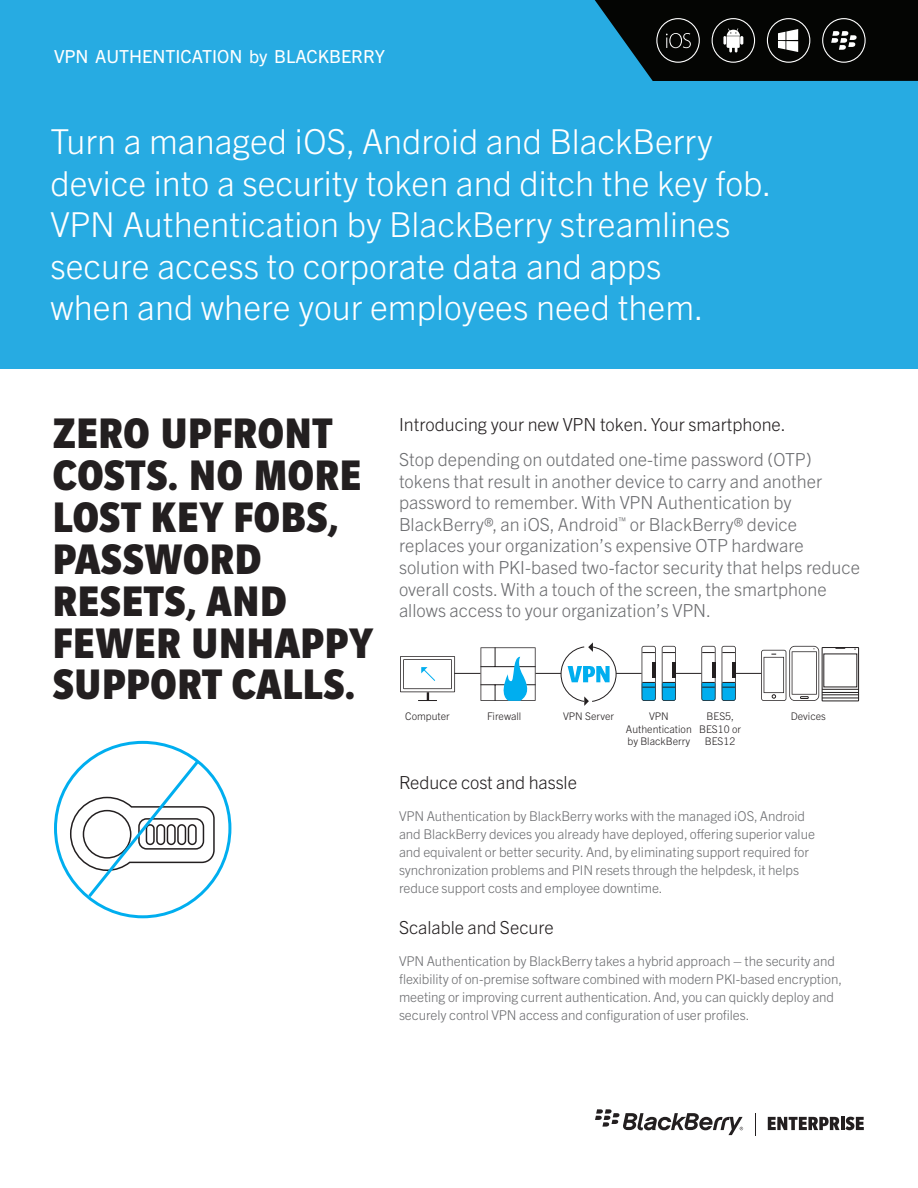
<style>
.page{position:relative;width:918px;height:1188px;background:#fff}
.page>*{position:absolute;margin:0;border:0;box-sizing:border-box;transform-origin:0 0}
.t1{font:900 condensed 46.5px/41.8px "Slate Pro";letter-spacing:.015em;color:#231f20}
.t2{font:300 34.5px/41.4px "Trade Gothic Next LT Pro";color:#fff}
.P1{font:300 18px/21.6px "Trade Gothic Next LT Pro";color:#6c6d70}
.P1-2{font:300 18px "Trade Gothic Next LT Pro";color:#231f20}
.t3{font:18px "Trade Gothic Next LT Pro";color:#fff}
.Body_Copy_9_12{font:300 18px "Trade Gothic Next LT Pro";letter-spacing:-.005em;color:#231f20}
.Body_Copy_9_12-2{font:300 13.5px/18px "Trade Gothic Next LT Pro";letter-spacing:-.005em;color:#6c6d70}
.t4{font:300 10.5px/12.6px "Trade Gothic Next LT Pro";color:#231f20;text-align:center}
</style>
<div class="page">
<div style="left:0;top:0;width:918px;height:369px;background:#27abe2"></div>
<svg style="left:722px;top:646px;width:137px;height:56px"></svg>
<svg style="left:662px;top:646px;width:54px;height:55px"></svg>
<svg style="left:400px;top:642px;width:256px;height:64px"></svg>
<svg style="left:54px;top:741px;width:177px;height:177px"></svg>
<svg style="left:594px;top:0;width:324px;height:81px;background:#152327"></svg>
<svg style="left:595px;top:1109px;width:148px;height:26px"></svg>
<svg style="left:755px;top:1114px;width:1px;height:22px"></svg>
<svg style="left:768px;top:1117px;width:96px;height:13px"></svg>
<p class="t3" style="left:54px;top:44px;width:332px">VPN AUTHENTICATION by BLACKBERRY</p>
<h1 class="t2" style="left:50px;top:119px;width:723px">Turn a managed iOS, Android and BlackBerry device into a security token and ditch the key fob.<br>VPN Authentication by BlackBerry streamlines secure access to corporate data and apps<br>when and where your employees need them.</h1>
<h2 class="t1" style="left:53px;top:412px;width:323px">ZERO UPFRONT<br>COSTS. NO MORE<br>LOST KEY FOBS,<br>PASSWORD<br>RESETS, AND<br>FEWER UNHAPPY<br>SUPPORT CALLS.</h2>
<p class="P1-2" style="left:399px;top:412px;width:388px">Introducing your new VPN token. Your smartphone.</p>
<p class="P1" style="left:399px;top:447px;width:462px">Stop depending on outdated one-time password (OTP) tokens that result in another device to carry and another password to remember. With VPN Authentication by BlackBerry®, an iOS, Android<sup>™</sup> or BlackBerry® device replaces your organization’s expensive OTP hardware solution with PKI-based two-factor security that helps reduce overall costs. With a touch of the screen, the smartphone allows access to your organization’s VPN.</p>
<p class="t4" style="left:405px;top:709px;width:46px">Computer</p>
<p class="t4" style="left:487px;top:709px;width:36px">Firewall</p>
<p class="t4" style="left:563px;top:709px;width:52px">VPN Server</p>
<p class="t4" style="left:626px;top:709px;width:67px">VPN<br>Authentication by BlackBerry</p>
<p class="t4" style="left:699px;top:709px;width:43px">BES5,<br>BES10 or<br>BES12</p>
<p class="t4" style="left:791px;top:709px;width:37px">Devices</p>
<p class="P1-2" style="left:399px;top:770px;width:180px">Reduce cost and hassle</p>
<p class="Body_Copy_9_12-2" style="left:399px;top:806px;width:418px">VPN Authentication by BlackBerry works with the managed iOS, Android and BlackBerry devices you already have deployed, offering superior value and equivalent or better security. And, by eliminating support required for synchronization problems and PIN resets through the helpdesk, it helps reduce support costs and employee downtime.</p>
<p class="Body_Copy_9_12" style="left:399px;top:915px;width:156px">Scalable and Secure</p>
<p class="Body_Copy_9_12-2" style="left:399px;top:951px;width:445px">VPN Authentication by BlackBerry takes a hybrid approach – the security and flexibility of on-premise software combined with modern PKI-based encryption, meeting or improving current authentication. And, you can quickly deploy and securely control VPN access and configuration of user profiles.</p>
</div>
